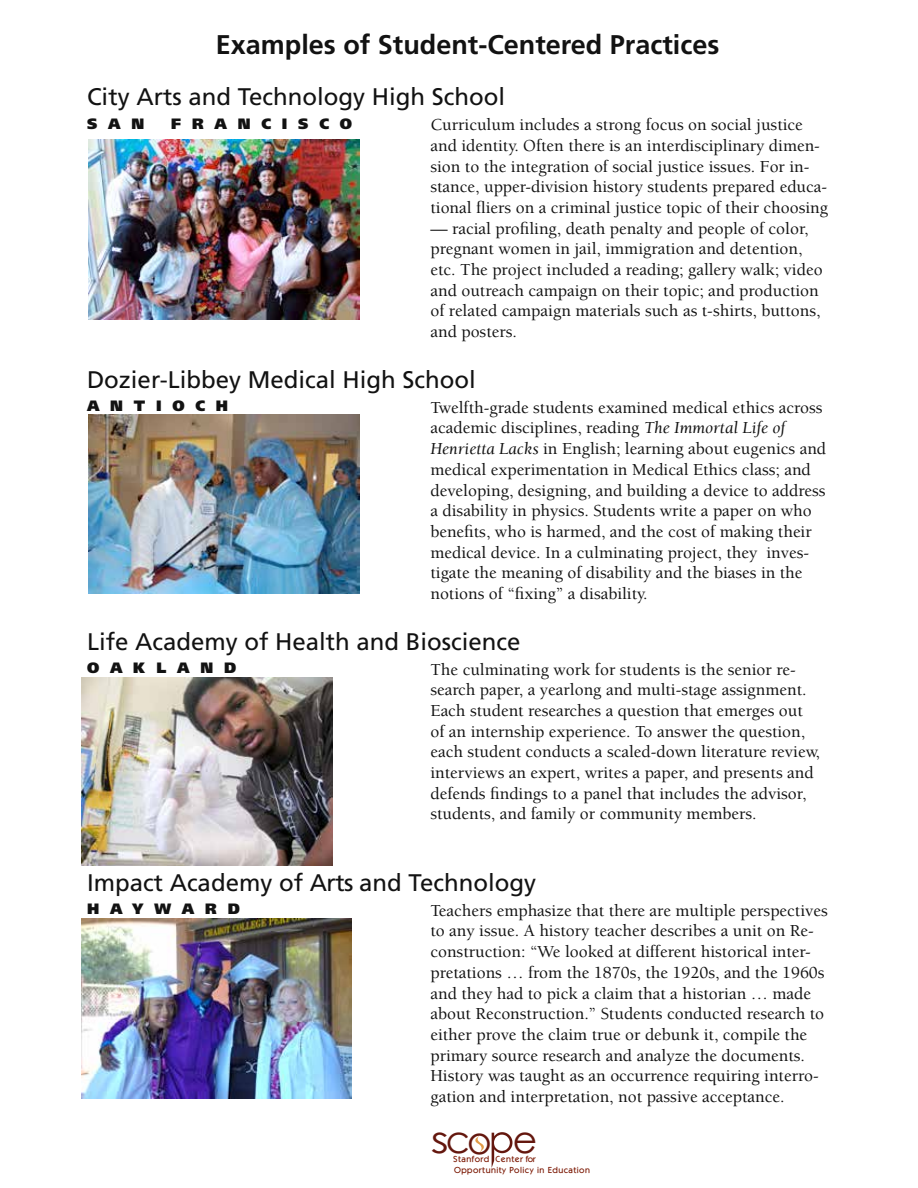
<style>
.page{position:relative;width:918px;height:1188px;background:#fff}
.page>*{position:absolute;margin:0;border:0;box-sizing:border-box;transform-origin:0 0}
.t1{font:37.65px "Century Gothic";color:#64170e;scale:1.24 1}
.t2{font:37.65px "Century Gothic";color:#64170e}
.t3{font:700 27px "Frutiger LT Std";color:#121212}
.t4{font:24px "Frutiger LT Std";color:#121212}
.t5{font:500 17.25px/20.7px "Berkeley";color:#121212}
.t6{font:900 15px "Frutiger LT Std";letter-spacing:.72em;color:#121212}
.t7{font:500 8.85px "Itc Kabel";letter-spacing:.05em;color:#7a1600}
.s1{font-weight:400;font-style:italic}
</style>
<div class="page">
<svg style="left:475px;top:1132px;width:37px;height:36px"></svg>
<img style="left:88px;top:139px;width:271px;height:181px">
<img style="left:89px;top:414px;width:270px;height:180px">
<img style="left:81px;top:919px;width:271px;height:180px">
<img style="left:81px;top:677px;width:252px;height:189px">
<h2 class="t3" style="left:216px;top:28px;width:505px">Examples of Student-Centered Practices</h2>
<h3 class="t4" style="left:87px;top:83px;width:420px">City Arts and Technology High School</h3>
<p class="t6" style="left:87px;top:114px;width:59px">SAN</p>
<p class="t6" style="left:171px;top:114px;width:182px">FRANCISCO</p>
<p class="t5" style="left:430px;top:115px;width:399px">Curriculum includes a strong focus on social justice and identity. Often there is an interdisciplinary dimen&shy;sion to the integration of social justice issues. For in&shy;stance, upper-division history students prepared educa&shy;tional fliers on a criminal justice topic of their choosing</p>
<p class="t5" style="left:430px;top:218px;width:394px">— racial profiling, death penalty and people of color, pregnant women in jail, immigration and detention, etc. The project included a reading; gallery walk; video and outreach campaign on their topic; and production of related campaign materials such as t-shirts, buttons, and posters.</p>
<h3 class="t4" style="left:87px;top:365px;width:390px">Dozier-Libbey Medical High School</h3>
<p class="t6" style="left:87px;top:397px;width:143px">ANTIOCH</p>
<p class="t5" style="left:430px;top:397px;width:397px">Twelfth-grade students examined medical ethics across academic disciplines, reading <span class="s1">The Immortal Life of Henrietta Lacks</span> in English; learning about eugenics and medical experimentation in Medical Ethics class; and developing, designing, and building a device to address a disability in physics. Students write a paper on who benefits, who is harmed, and the cost of making their medical device. In a culminating project, they inves&shy;tigate the meaning of disability and the biases in the notions of “fixing” a disability.</p>
<h3 class="t4" style="left:87px;top:627px;width:435px">Life Academy of Health and Bioscience</h3>
<p class="t6" style="left:87px;top:659px;width:151px">OAKLAND</p>
<p class="t5" style="left:430px;top:659px;width:391px">The culminating work for students is the senior re&shy;search paper, a yearlong and multi-stage assignment.<br>Each student researches a question that emerges out of an internship experience. To answer the question, each student conducts a scaled-down literature review, interviews an expert, writes a paper, and presents and defends findings to a panel that includes the advisor, students, and family or community members.</p>
<h3 class="t4" style="left:87px;top:868px;width:451px">Impact Academy of Arts and Technology</h3>
<p class="t6" style="left:87px;top:900px;width:154px">HAYWARD</p>
<p class="t5" style="left:430px;top:900px;width:399px">Teachers emphasize that there are multiple perspectives to any issue. A history teacher describes a unit on Re&shy;construction: “We looked at different historical inter&shy;pretations … from the 1870s, the 1920s, and the 1960s and they had to pick a claim that a historian … made about Reconstruction.” Students conducted research to either prove the claim true or debunk it, compile the primary source research and analyze the documents.<br>History was taught as an occurrence requiring interro&shy;gation and interpretation, not passive acceptance.</p>
<h1 class="t1" style="left:431px;top:1116px;width:87px">sc e</h1>
<h1 class="t2" style="left:467px;top:1117px;width:26px">o</h1>
<p class="t7" style="left:454px;top:1165px;width:137px">Opportunity Policy in Education</p>
<p class="t7" style="left:453px;top:1154px;width:84px">Stanford Center for</p>
</div>
